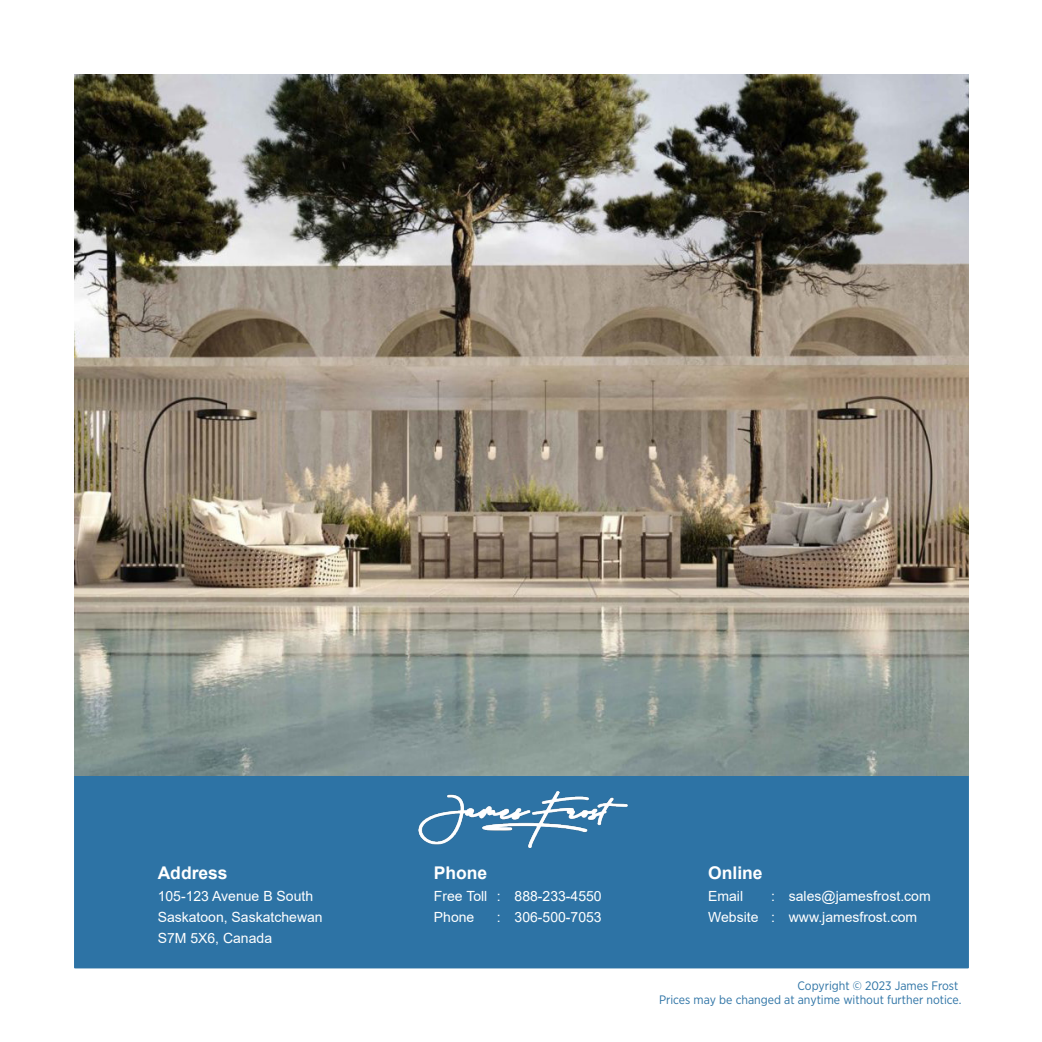
<style>
.page{position:relative;width:1042px;height:1042px;background:#fff}
.page>*{position:absolute;margin:0;border:0;box-sizing:border-box;transform-origin:0 0}
.t1{font:700 17.5px "Arial";color:#fff}
.t2{font:14px/21px "Arial";color:#fff}
.t3{font:12.25px/13.3px "Gotham Narrow";color:#2d73a5;text-align:right}
</style>
<div class="page">
<div style="left:74px;top:715px;width:895px;height:253px;background:#2d73a5"></div>
<img style="left:75px;top:74px;width:893px;height:701px">
<img style="left:418px;top:791px;width:210px;height:57px">
<p class="t1" style="left:158px;top:866px;width:72px">Address</p>
<p class="t1" style="left:434px;top:866px;width:55px">Phone</p>
<p class="t2" style="left:158px;top:887px;width:166px">105-123 Avenue B South<br>Saskatoon, Saskatchewan<br>S7M 5X6, Canada</p>
<p class="t2" style="left:434px;top:887px;width:68px">Free Toll :<br>Phone</p>
<p class="t2" style="left:497px;top:908px;width:5px">:</p>
<p class="t2" style="left:514px;top:887px;width:89px">888-233-4550<br>306-500-7053</p>
<p class="t1" style="left:708px;top:866px;width:56px">Online</p>
<p class="t2" style="left:708px;top:887px;width:37px">Email</p>
<p class="t2" style="left:708px;top:887px;width:68px;text-align:right">:<br>Website :</p>
<p class="t2" style="left:789px;top:887px;width:143px">sales@jamesfrost.com www.jamesfrost.com</p>
<p class="t3" style="left:659px;top:980px;width:304px">Copyright © 2023 James Frost<br>Prices may be changed at anytime without further notice.</p>
</div>
